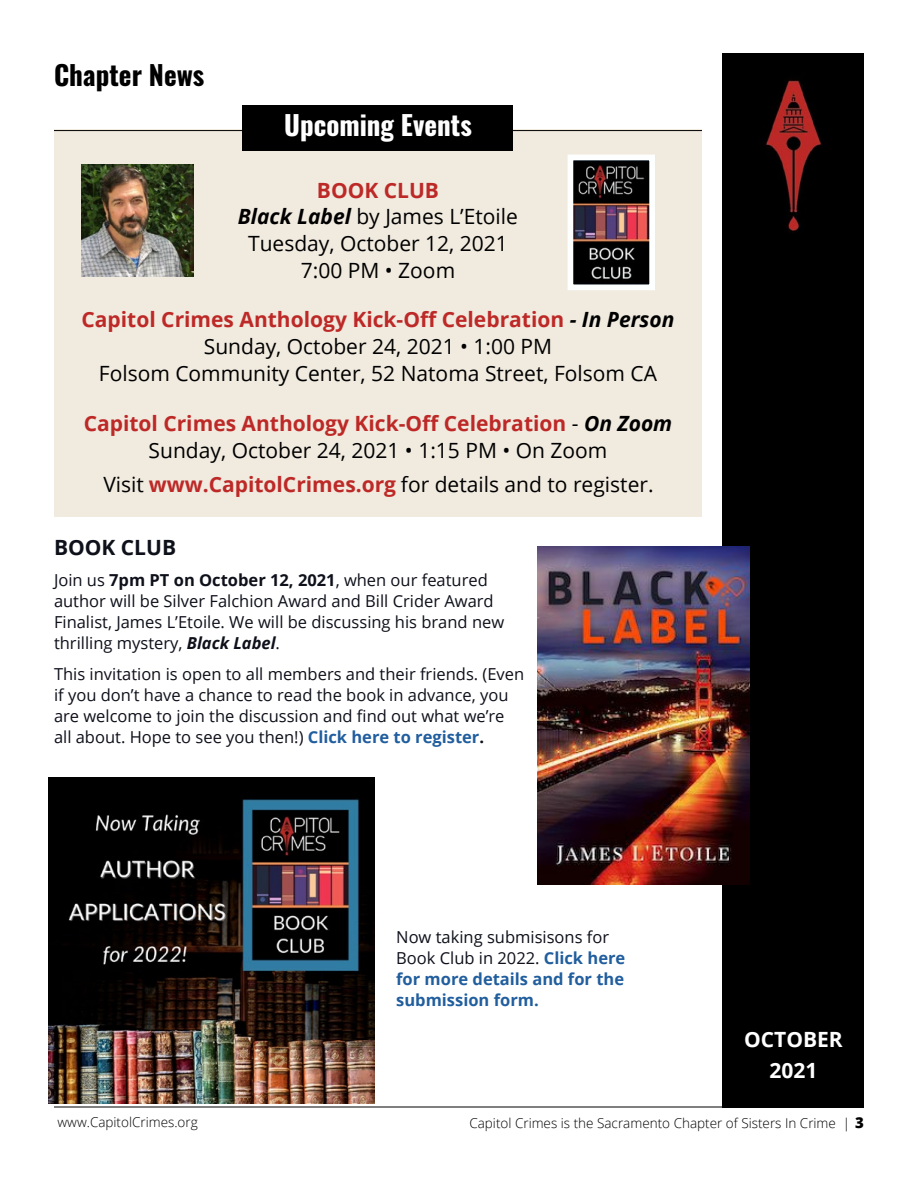
<style>
.page{position:relative;width:918px;height:1188px;background:#fff}
.page>*{position:absolute;margin:0;border:0;box-sizing:border-box;transform-origin:0 0}
.t1{font:27px "Oswald";color:#fff}
.t2{font:27px "Oswald";color:#000}
.t3{font:21px/27px "Open Sans";color:#000;text-align:center}
.t4{font:700 21px "Open Sans";color:#bd2927}
.t5{font:700 21px/31px "Open Sans";color:#fff;text-align:center}
.Article_text{font:700 21px "Open Sans";color:#0e101a}
.Article_text-2{font:16.5px/21px "Open Sans";color:#0e101a}
.Article_text-3{font:700 16.5px/21px "Open Sans";color:#215e9e}
.t6{font:300 13.5px "Open Sans";color:#000}
.s1{font-weight:700;font-style:italic}
.s2{font-style:italic;color:#000}
.s3{font-weight:400;color:#000}
.s4{font-weight:700;color:#bd2927}
.s5{font-weight:700}
.s6{font-weight:700;color:#215e9e}
.s7{font-weight:400;color:#0e101a}
.s8{font-weight:800;font-size:15px}
</style>
<div class="page">
<hr style="left:54px;top:1107px;width:810px;height:1px;background:#000">
<div style="left:723px;top:54px;width:141px;height:1053px;background:#000"></div>
<img style="left:765px;top:79px;width:57px;height:153px">
<div style="left:54px;top:129px;width:648px;height:388px;background:#f0eadf"></div>
<hr style="left:54px;top:130px;width:648px;height:1px;background:#000">
<div style="left:243px;top:105px;width:270px;height:45px;background:#000"></div>
<img style="left:538px;top:547px;width:211px;height:337px">
<img style="left:81px;top:164px;width:113px;height:113px">
<img style="left:48px;top:778px;width:326px;height:326px">
<img style="left:575px;top:162px;width:73px;height:121px">
<div style="left:568px;top:155px;width:87px;height:135px;border:6px solid #feffff"></div>
<p class="t2" style="left:54px;top:51px;width:152px">Chapter News</p>
<p class="t1" style="left:284px;top:101px;width:189px">Upcoming Events</p>
<p class="t4" style="left:317px;top:176px;width:124px">BOOK CLUB</p>
<p class="t3" style="left:238px;top:202px;width:282px"><span class="s1">Black Label</span> by James L’Etoile</p>
<p class="t3" style="left:248px;top:229px;width:261px">Tuesday, October 12, 2021</p>
<p class="t3" style="left:301px;top:256px;width:156px">7:00 PM • Zoom</p>
<p class="t4" style="left:82px;top:305px;width:594px">Capitol Crimes Anthology Kick-Off Celebration <span class="s2">- In Person</span></p>
<p class="t3" style="left:99px;top:333px;width:560px">Sunday, October 24, 2021 • 1:00 PM<br>Folsom Community Center, 52 Natoma Street, Folsom CA</p>
<p class="t4" style="left:84px;top:408px;width:590px">Capitol Crimes Anthology Kick-Off Celebration <span class="s3">-</span> <span class="s2">On Zoom</span></p>
<p class="t3" style="left:149px;top:436px;width:460px">Sunday, October 24, 2021 • 1:15 PM • On Zoom</p>
<p class="t3" style="left:103px;top:470px;width:552px">Visit <span class="s4">www.CapitolCrimes.org</span> for details and to register.</p>
<p class="Article_text" style="left:54px;top:532px;width:124px">BOOK CLUB</p>
<p class="Article_text-2" style="left:54px;top:569px;width:452px">Join us <span class="s5">7pm PT on October 12, 2021</span>, when our featured author will be Silver Falchion Award and Bill Crider Award Finalist, James L’Etoile. We will be discussing his brand new thrilling mystery, <span class="s1">Black Label</span>.</p>
<p class="Article_text-2" style="left:54px;top:663px;width:472px">This invitation is open to all members and their friends. (Even if you don’t have a chance to read the book in advance, you are welcome to join the discussion and find out what we’re all about. Hope to see you then!) <span class="s6">Click here to register</span><span class="s5">.</span></p>
<p class="t6" style="left:58px;top:1113px;width:142px">www.CapitolCrimes.org</p>
<p class="Article_text-3" style="left:396px;top:926px;width:231px"><span class="s7">Now taking submisisons for<br>Book Club in 2022.</span> Click here for more details and for the submission form.</p>
<p class="t5" style="left:744px;top:1024px;width:100px">OCTOBER<br>2021</p>
<p class="t6" style="left:469px;top:1114px;width:396px">Capitol Crimes is the Sacramento Chapter of Sisters In Crime | <span class="s8">3</span></p>
</div>
